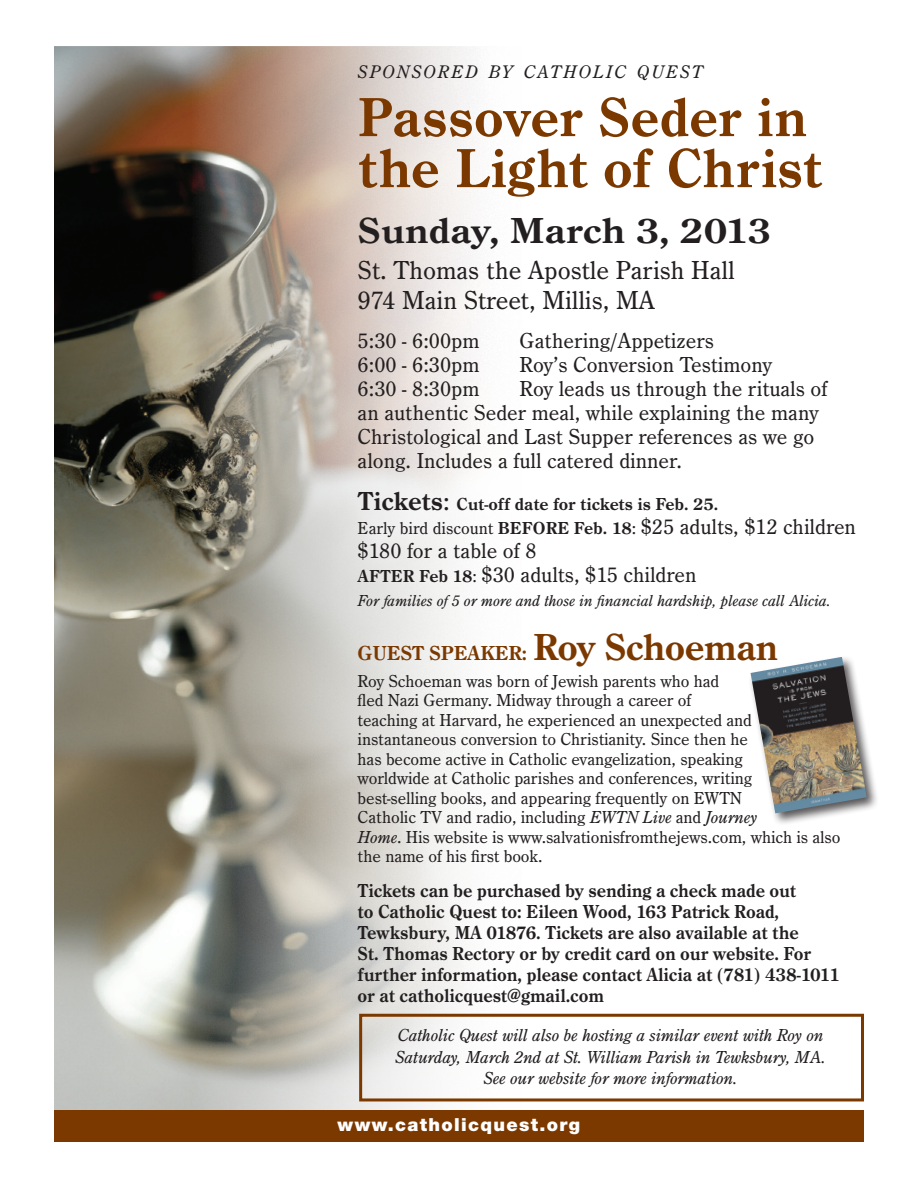
<style>
.page{position:relative;width:918px;height:1188px;background:#fff}
.page>*{position:absolute;margin:0;border:0;box-sizing:border-box;transform-origin:0 0}
.t1{font:700 57px/51px "Century Old Sty T";color:#7b3900}
.t2{font:700 37.5px "Century Old Sty T";color:#231f20;scale:1.1 1}
.t3{font:27px/30px "Century Old Sty T";color:#231f20}
.t4{font:22.5px/24px "Century Old Sty T";color:#231f20}
.t5{font:700 21px "Century Old Sty T";letter-spacing:-.015em;color:#7b3900}
.t6{font:700 19.5px/21px "Century Old Sty T";letter-spacing:-.005em;color:#231f20;scale:.95 1}
.t7{font:italic 18.9px "Century Old Sty T";letter-spacing:.105em;color:#231f20}
.t8{font:18px/19.5px "Century Old Sty T";letter-spacing:-.005em;color:#231f20}
.t9{font:italic 18px/21.6px "Century Old Sty T";color:#231f20;text-align:center}
.t10{font:700 18px "Century Old Sty T";color:#231f20}
.t11{font:900 18px "Helvetica Neue";letter-spacing:.075em;color:#fff}
.t12{font:italic 16.5px "Century Old Sty T";color:#231f20}
.s1{font-size:27px}
.s2{font-weight:400;font-size:27px}
.s3{font-size:18px}
.s4{font-weight:700;font-size:18px}
.s5{font-size:39px}
.s6{font-style:italic}
</style>
<div class="page">
<img style="left:54px;top:46px;width:490px;height:1064px">
<div style="left:748px;top:654px;width:131px;height:172px;background:#231f20;opacity:.75"></div>
<img style="left:751px;top:657px;width:116px;height:156px">
<div style="left:359px;top:1014px;width:505px;height:87px;border:3px solid #7b3900"></div>
<div style="left:54px;top:1110px;width:810px;height:32px;background:#7b3900"></div>
<p class="t7" style="left:358px;top:61px;width:347px">SPONSORED BY CATHOLIC QUEST</p>
<h1 class="t1" style="left:358px;top:91px;width:466px">Passover Seder in the Light of Christ</h1>
<h2 class="t2" style="left:358px;top:208px;width:378px">Sunday, March 3, 2013</h2>
<h3 class="t3" style="left:358px;top:255px;width:378px">St. Thomas the Apostle Parish Hall<br>974 Main Street, Millis, MA</h3>
<p class="t4" style="left:358px;top:328px;width:123px">5:30 - 6:00pm</p>
<p class="t4" style="left:520px;top:328px;width:196px">Gathering/Appetizers</p>
<p class="t4" style="left:358px;top:352px;width:123px">6:00 - 6:30pm</p>
<p class="t4" style="left:520px;top:352px;width:254px">Roy’s Conversion Testimony</p>
<p class="t4" style="left:358px;top:376px;width:123px">6:30 - 8:30pm</p>
<p class="t4" style="left:358px;top:376px;width:471px;text-indent:162px">Roy leads us through the rituals of an authentic Seder meal, while explaining the many Christological and Last Supper references as we go along. Includes a full catered dinner.</p>
<p class="t10" style="left:358px;top:493px;width:362px"><span class="s1">Tickets</span><span class="s2">:</span> Cut-off date for tickets is Feb. 25.</p>
<p class="t4" style="left:358px;top:514px;width:500px"><span class="s3">Early bird discount</span> <span class="s4">before Feb. 18</span><span class="s3">:</span> $25 adults, $12 children $180 for a table of 8<br><span class="s4">After Feb 18</span><span class="s3">:</span> $30 adults, $15 children</p>
<p class="t12" style="left:358px;top:591px;width:475px">For families of 5 or more and those in financial hardship, please call Alicia.</p>
<p class="t5" style="left:358px;top:640px;width:422px">guest speaker: <span class="s5">Roy Schoeman</span></p>
<p class="t8" style="left:358px;top:671px;width:484px">Roy Schoeman was born of Jewish parents who had<br>fled Nazi Germany. Midway through a career of<br>teaching at Harvard, he experienced an unexpected and instantaneous conversion to Christianity. Since then he<br>has become active in Catholic evangelization, speaking<br>worldwide at Catholic parishes and conferences, writing<br>best-selling books, and appearing frequently on EWTN<br>Catholic TV and radio, including <span class="s6">EWTN Live</span> and <span class="s6">Journey<br>Home</span>. His website is www.salvationisfromthejews.com, which is also the name of his first book.</p>
<p class="t6" style="left:358px;top:879px;width:509px">Tickets can be purchased by sending a check made out<br>to Catholic Quest to: Eileen Wood, 163 Patrick Road, Tewksbury, MA 01876. Tickets are also available at the<br>St. Thomas Rectory or by credit card on our website. For further information, please contact Alicia at (781) 438-1011 or at catholicquest@gmail.com</p>
<p class="t9" style="left:395px;top:1025px;width:432px">Catholic Quest will also be hosting a similar event with Roy on<br>Saturday, March 2nd at St. William Parish in Tewksbury, MA.<br>See our website for more information.</p>
<p class="t11" style="left:338px;top:1114px;width:244px">www.catholicquest.org</p>
</div>
